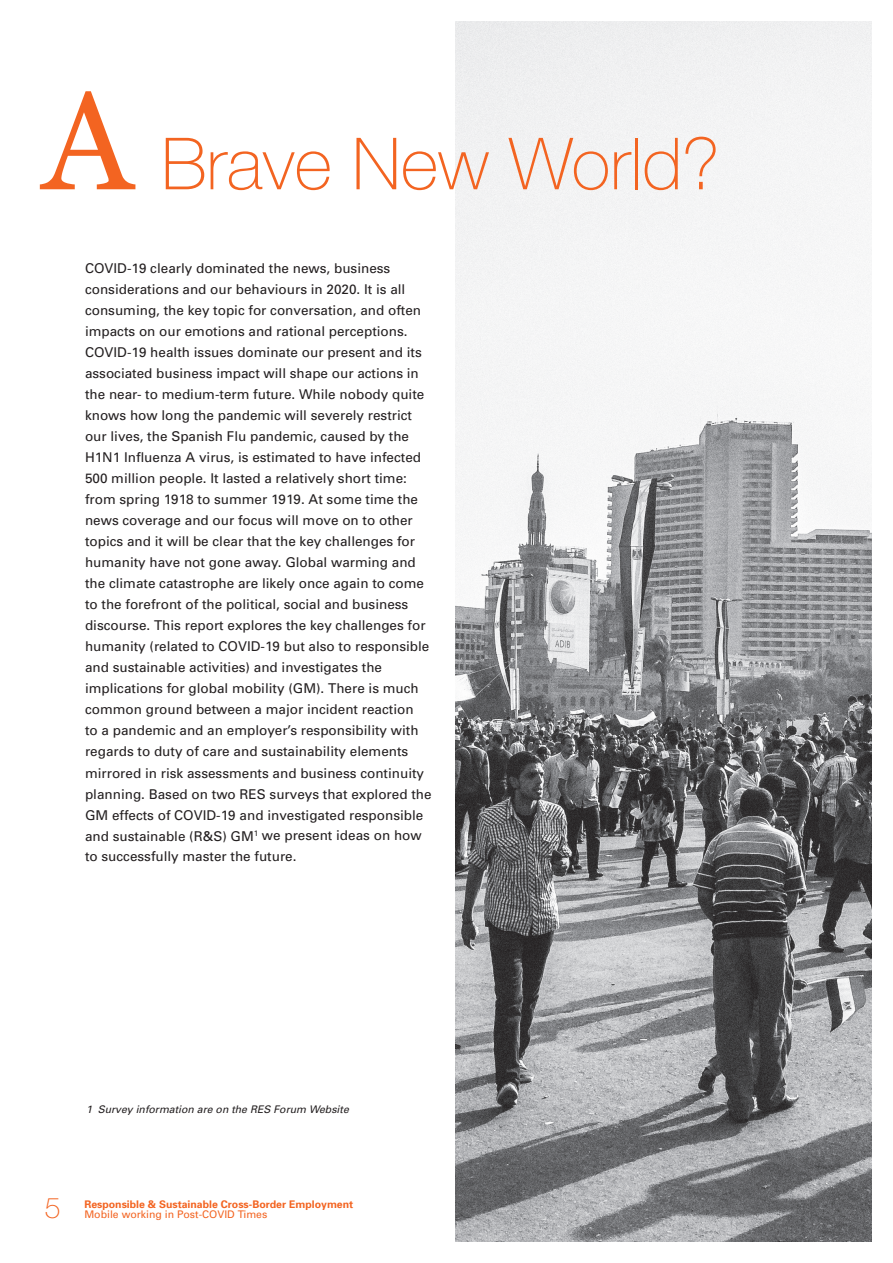
<style>
.page{position:relative;width:893px;height:1263px;background:#fff}
.page>*{position:absolute;margin:0;border:0;box-sizing:border-box;transform-origin:0 0}
.t1{font:100 72px "Helvetica Neue";color:#f36421}
.t2{font:100 28.5px "Helvetica Neue";color:#f36421}
.t3{font:13.5px/21px "Univers";color:#231f20}
.t4{font:700 10.5px "Univers";color:#f36421}
.t5{font:italic 10.5px "Univers";color:#231f20}
.t6{font:10.5px "Univers";color:#f36421}
.s1{font-family:"Georgia";font-weight:400;font-size:139.5px}
</style>
<div class="page">
<img style="left:455px;top:21px;width:417px;height:1221px">
<h1 class="t1" style="left:43px;top:124px;width:679px"><span class="s1">A</span> Brave New World?</h1>
<p class="t3" style="left:85px;top:258px;width:348px">COVID-19 clearly dominated the news, business considerations and our behaviours in 2020. It is all consuming, the key topic for conversation, and often impacts on our emotions and rational perceptions.<br>COVID-19 health issues dominate our present and its associated business impact will shape our actions in the near- to medium-term future. While nobody quite knows how long the pandemic will severely restrict our lives, the Spanish Flu pandemic, caused by the H1N1 Influenza A virus, is estimated to have infected 500 million people. It lasted a relatively short time: from spring 1918 to summer 1919. At some time the news coverage and our focus will move on to other topics and it will be clear that the key challenges for humanity have not gone away. Global warming and the climate catastrophe are likely once again to come to the forefront of the political, social and business discourse. This report explores the key challenges for humanity (related to COVID-19 but also to responsible and sustainable activities) and investigates the implications for global mobility (GM). There is much common ground between a major incident reaction<br>to a pandemic and an employer’s responsibility with regards to duty of care and sustainability elements mirrored in risk assessments and business continuity planning. Based on two RES surveys that explored the GM effects of COVID-19 and investigated responsible and sustainable (R&amp;S) GM<sup>1</sup> we present ideas on how to successfully master the future.</p>
<p class="t5" style="left:86px;top:1103px;width:264px">1 Survey information are on the RES Forum Website</p>
<h2 class="t2" style="left:45px;top:1192px;width:17px">5</h2>
<p class="t4" style="left:84px;top:1197px;width:270px">Responsible &amp; Sustainable Cross-Border Employment</p>
<p class="t6" style="left:84px;top:1208px;width:184px">Mobile working in Post-COVID Times</p>
</div>
